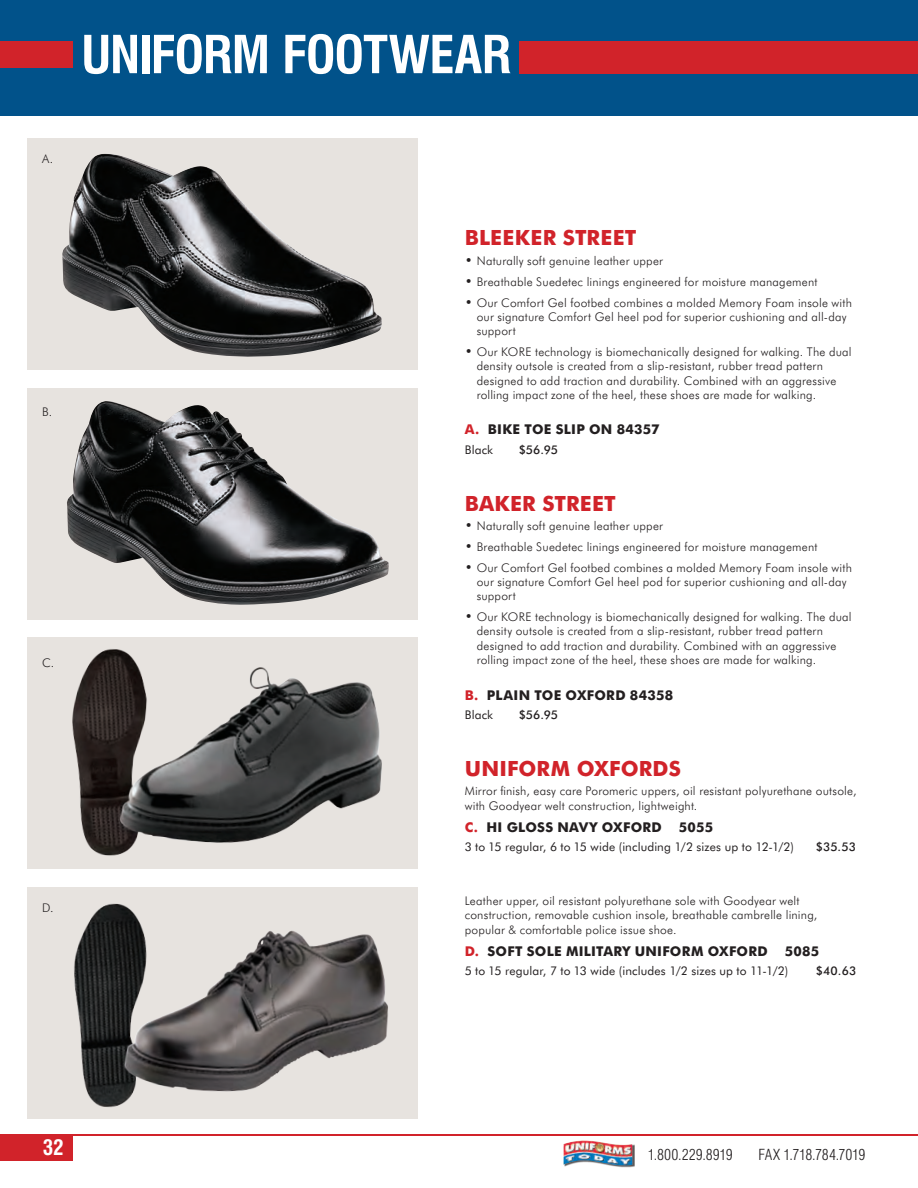
<style>
.page{position:relative;width:918px;height:1188px;background:#fff}
.page>*{position:absolute;margin:0;border:0;box-sizing:border-box;transform-origin:0 0}
.DESCRIPTION_JB{font:700 condensed 51px "Swiss 721 BT";letter-spacing:-.025em;color:#fff}
.Product_Name_Blue{font:700 21px "Futura BT";letter-spacing:.01em;color:#d1232a}
.t1{font:700 condensed 21px "Swiss 721 BT";color:#fff}
.t2{font:300 condensed 15px "Swiss 721 BT";letter-spacing:-.01em;color:#231f20}
.Product_Colors{font:700 13.5px "Futura BT";letter-spacing:.02em;color:#231f20}
.product_subhead{font:700 13.5px "Futura BT";letter-spacing:.02em;color:#231f20}
.Product_Colors-2{font:300 12px/14.2px "Futura BT";letter-spacing:.02em;color:#231f20}
.Sizes{font:12px "Futura BT";letter-spacing:.01em;color:#231f20}
.product_subhead-2{font:500 12px "Futura BT";color:#231f20}
.Sizes-2{font:500 12px "Futura BT";letter-spacing:.015em;color:#231f20}
.product_subhead-3{font:12px "Futura BT";letter-spacing:.015em;color:#231f20}
.Picture_Identifier{font:300 12px "Futura BT";color:#231f20}
.s1{font-size:13.5px}
.s2{color:#d1232a}
</style>
<div class="page">
<div style="left:0;top:1135px;width:73px;height:26px;background:#d1232a"></div>
<hr style="left:0;top:1135px;width:918px;height:1px;background:#d1232a">
<div style="left:564px;top:1141px;width:71px;height:27px;background:#231f20;opacity:.75"></div>
<img style="left:563px;top:1140px;width:69px;height:25px">
<div style="left:27px;top:139px;width:391px;height:231px;background:#e7e3df"></div>
<div style="left:27px;top:388px;width:391px;height:231px;background:#e7e3df"></div>
<div style="left:0;top:0;width:918px;height:116px;background:#01528a"></div>
<div style="left:0;top:41px;width:73px;height:26px;background:#d1232a"></div>
<img style="left:67px;top:401px;width:322px;height:204px">
<img style="left:62px;top:154px;width:320px;height:203px">
<div style="left:520px;top:41px;width:398px;height:32px;background:#d1232a"></div>
<div style="left:27px;top:638px;width:391px;height:231px;background:#e7e3df"></div>
<div style="left:27px;top:887px;width:391px;height:231px;background:#e7e3df"></div>
<img style="left:38px;top:637px;width:363px;height:219px">
<img style="left:55px;top:903px;width:351px;height:232px">
<p class="DESCRIPTION_JB" style="left:81px;top:24px;width:432px">UNIFORM FOOTWEAR</p>
<p class="Picture_Identifier" style="left:42px;top:151px;width:13px">A.</p>
<p class="Picture_Identifier" style="left:42px;top:404px;width:12px">B.</p>
<p class="Picture_Identifier" style="left:42px;top:656px;width:14px">C.</p>
<p class="Picture_Identifier" style="left:42px;top:900px;width:13px">D.</p>
<p class="Product_Name_Blue" style="left:465px;top:225px;width:173px">BLEEKER STREET</p>
<p class="Product_Colors-2" style="left:465px;top:254px;width:200px"><span class="s1">•</span> Naturally soft genuine leather upper</p>
<p class="Product_Colors-2" style="left:465px;top:275px;width:354px"><span class="s1">•</span> Breathable Suedetec linings engineered for moisture management</p>
<p class="Product_Colors-2" style="left:477px;top:295px;width:377px;text-indent:-12px"><span class="s1">•</span> Our Comfort Gel footbed combines a molded Memory Foam insole with our signature Comfort Gel heel pod for superior cushioning and all-day support</p>
<p class="Product_Colors-2" style="left:477px;top:345px;width:376px;text-indent:-12px"><span class="s1">•</span> Our KORE technology is biomechanically designed for walking. The dual density outsole is created from a slip-resistant, rubber tread pattern designed to add traction and durability. Combined with an aggressive rolling impact zone of the heel, these shoes are made for walking.</p>
<p class="product_subhead" style="left:465px;top:421px;width:196px"><span class="s2">A.</span> BIKE TOE SLIP ON 84357</p>
<p class="product_subhead-3" style="left:465px;top:442px;width:30px">Black</p>
<p class="product_subhead-2" style="left:519px;top:442px;width:41px">$56.95</p>
<p class="Product_Name_Blue" style="left:465px;top:490px;width:153px">BAKER STREET</p>
<p class="Product_Colors-2" style="left:465px;top:519px;width:200px"><span class="s1">•</span> Naturally soft genuine leather upper</p>
<p class="Product_Colors-2" style="left:465px;top:540px;width:354px"><span class="s1">•</span> Breathable Suedetec linings engineered for moisture management</p>
<p class="Product_Colors-2" style="left:477px;top:560px;width:377px;text-indent:-12px"><span class="s1">•</span> Our Comfort Gel footbed combines a molded Memory Foam insole with our signature Comfort Gel heel pod for superior cushioning and all-day support</p>
<p class="Product_Colors-2" style="left:477px;top:610px;width:376px;text-indent:-12px"><span class="s1">•</span> Our KORE technology is biomechanically designed for walking. The dual density outsole is created from a slip-resistant, rubber tread pattern designed to add traction and durability. Combined with an aggressive rolling impact zone of the heel, these shoes are made for walking.</p>
<p class="product_subhead" style="left:465px;top:686px;width:210px"><span class="s2">B.</span> PLAIN TOE OXFORD 84358</p>
<p class="product_subhead-3" style="left:465px;top:707px;width:30px">Black</p>
<p class="product_subhead-2" style="left:519px;top:707px;width:41px">$56.95</p>
<p class="Product_Name_Blue" style="left:465px;top:755px;width:218px">UNIFORM OXFORDS</p>
<p class="Product_Colors-2" style="left:465px;top:784px;width:393px">Mirror finish, easy care Poromeric uppers, oil resistant polyurethane outsole, with Goodyear welt construction, lightweight.</p>
<p class="Product_Colors" style="left:465px;top:819px;width:199px"><span class="s2">C.</span> HI GLOSS NAVY OXFORD</p>
<p class="Product_Colors" style="left:679px;top:819px;width:36px">5055</p>
<p class="Sizes" style="left:465px;top:840px;width:331px">3 to 15 regular, 6 to 15 wide (including 1/2 sizes up to 12-1/2)</p>
<p class="Sizes-2" style="left:816px;top:840px;width:42px">$35.53</p>
<p class="Product_Colors-2" style="left:465px;top:894px;width:354px">Leather upper, oil resistant polyurethane sole with Goodyear welt construction, removable cushion insole, breathable cambrelle lining, popular &amp; comfortable police issue shoe.</p>
<p class="Product_Colors" style="left:465px;top:943px;width:305px"><span class="s2">D.</span> SOFT SOLE MILITARY UNIFORM OXFORD</p>
<p class="Product_Colors" style="left:785px;top:943px;width:36px">5085</p>
<p class="Sizes" style="left:465px;top:964px;width:325px">5 to 15 regular, 7 to 13 wide (includes 1/2 sizes up to 11-1/2)</p>
<p class="Sizes-2" style="left:816px;top:964px;width:42px">$40.63</p>
<h2 class="t1" style="left:43px;top:1135px;width:22px">32</h2>
<p class="t2" style="left:648px;top:1146px;width:87px">1.800.229.8919</p>
<p class="t2" style="left:759px;top:1146px;width:108px">FAX 1.718.784.7019</p>
</div>
